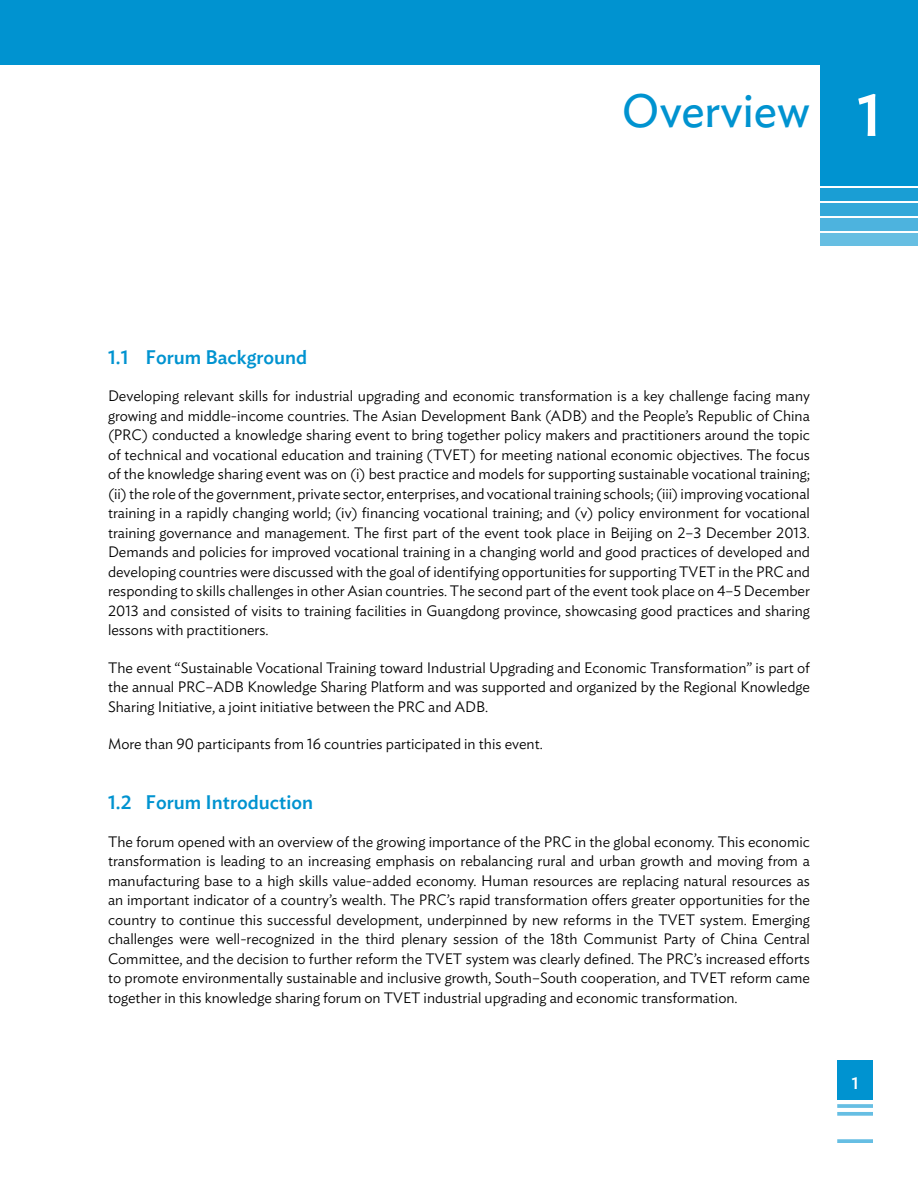
<style>
.page{position:relative;width:918px;height:1188px;background:#fff}
.page>*{position:absolute;margin:0;border:0;box-sizing:border-box;transform-origin:0 0}
.t1{font:46.5px "Ideal Sans";color:#0093d0}
.t2{font:500 19.5px "Ideal Sans";color:#0093d0}
.t3{font:500 16.8px "Ideal Sans";color:#fff}
.t4{font:300 15px/19.5px "Ideal Sans";color:#000;text-align:justify}
.s1{font-weight:500;font-size:60px;color:#fff}
</style>
<div class="page">
<div style="left:837px;top:1060px;width:36px;height:40px;background:#0093d0"></div>
<svg style="left:837px;top:1104px;width:36px;height:4px"></svg>
<svg style="left:837px;top:1112px;width:36px;height:4px"></svg>
<svg style="left:837px;top:1139px;width:36px;height:4px"></svg>
<div style="left:821px;top:0;width:97px;height:185px;background:#0093d0"></div>
<div style="left:821px;top:188px;width:97px;height:13px;background:#1a9ed4"></div>
<div style="left:821px;top:203px;width:97px;height:13px;background:#33a8d9"></div>
<div style="left:821px;top:218px;width:97px;height:13px;background:#4db3de"></div>
<div style="left:821px;top:233px;width:97px;height:13px;background:#66bee2"></div>
<div style="left:0;top:0;width:918px;height:65px;background:#0093d0"></div>
<h1 class="t1" style="left:622px;top:76px;width:261px">Overview <span class="s1">1</span></h1>
<h2 class="t2" style="left:108px;top:342px;width:201px">1.1 Forum Background</h2>
<p class="t4" style="left:108px;top:385px;width:704px">Developing relevant skills for industrial upgrading and economic transformation is a key challenge facing many growing and middle-income countries. The Asian Development Bank (ADB) and the People’s Republic of China (PRC) conducted a knowledge sharing event to bring together policy makers and practitioners around the topic of technical and vocational education and training (TVET) for meeting national economic objectives. The focus of the knowledge sharing event was on (i) best practice and models for supporting sustainable vocational training; (ii) the role of the government, private sector, enterprises, and vocational training schools; (iii) improving vocational training in a rapidly changing world; (iv) financing vocational training; and (v) policy environment for vocational training governance and management. The first part of the event took place in Beijing on 2–3 December 2013.<br>Demands and policies for improved vocational training in a changing world and good practices of developed and developing countries were discussed with the goal of identifying opportunities for supporting TVET in the PRC and responding to skills challenges in other Asian countries. The second part of the event took place on 4–5 December 2013 and consisted of visits to training facilities in Guangdong province, showcasing good practices and sharing lessons with practitioners.</p>
<p class="t4" style="left:108px;top:656px;width:704px">The event “Sustainable Vocational Training toward Industrial Upgrading and Economic Transformation” is part of the annual PRC–ADB Knowledge Sharing Platform and was supported and organized by the Regional Knowledge Sharing Initiative, a joint initiative between the PRC and ADB.</p>
<p class="t4" style="left:108px;top:733px;width:436px">More than 90 participants from 16 countries participated in this event.</p>
<h2 class="t2" style="left:108px;top:787px;width:207px">1.2 Forum Introduction</h2>
<p class="t4" style="left:108px;top:830px;width:704px">The forum opened with an overview of the growing importance of the PRC in the global economy. This economic transformation is leading to an increasing emphasis on rebalancing rural and urban growth and moving from a manufacturing base to a high skills value-added economy. Human resources are replacing natural resources as an important indicator of a country’s wealth. The PRC’s rapid transformation offers greater opportunities for the country to continue this successful development, underpinned by new reforms in the TVET system. Emerging challenges were well-recognized in the third plenary session of the 18th Communist Party of China Central Committee, and the decision to further reform the TVET system was clearly defined. The PRC’s increased efforts to promote environmentally sustainable and inclusive growth, South–South cooperation, and TVET reform came together in this knowledge sharing forum on TVET industrial upgrading and economic transformation.</p>
<p class="t3" style="left:852px;top:1070px;width:8px">1</p>
</div>
